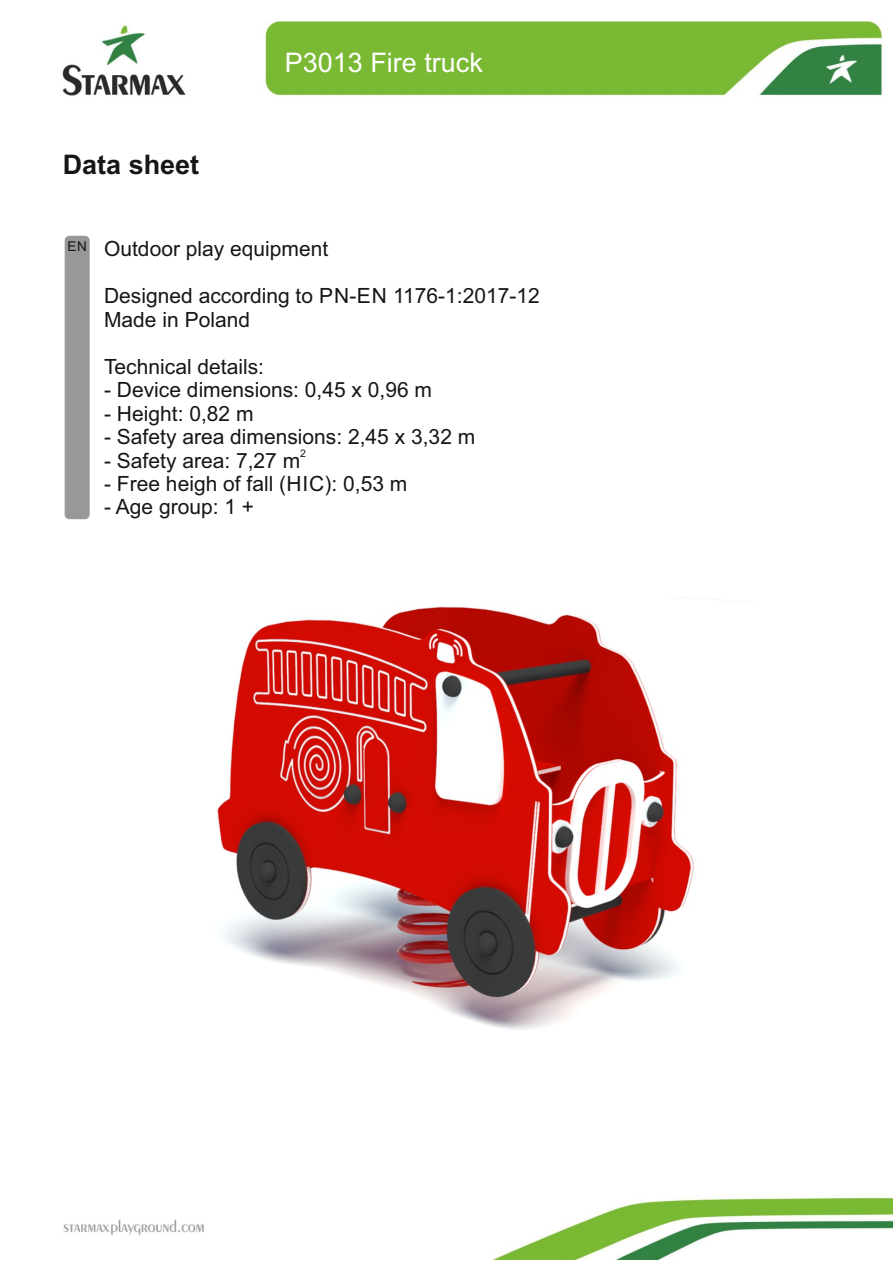
<style>
.page{position:relative;width:893px;height:1263px;background:#fff}
.page>*{position:absolute;margin:0;border:0;box-sizing:border-box;transform-origin:0 0}
.t1{font:27px "Arial";color:#fff}
.t2{font:700 27px "Arial";color:#151616}
.t3{font:21px/23.4px "Arial";color:#151616}
.t4{font:13.5px "Arial";color:#151616}
.t5{font:10.5px "Arial";color:#151616}
</style>
<div class="page">
<img style="left:62px;top:21px;width:821px;height:75px">
<img style="left:63px;top:1196px;width:830px;height:64px">
<div style="left:65px;top:236px;width:25px;height:283px;background:#989898;border:1px solid #989899;border-radius:4px"></div>
<img style="left:217px;top:606px;width:477px;height:424px">
<p class="t2" style="left:63px;top:155px;width:138px">Data sheet</p>
<p class="t1" style="left:285px;top:52px;width:200px">P3013 Fire truck</p>
<p class="t4" style="left:68px;top:241px;width:21px">EN</p>
<p class="t3" style="left:104px;top:239px;width:226px">Outdoor play equipment</p>
<p class="t3" style="left:104px;top:286px;width:437px">Designed according to PN-EN 1176-1:2017-12<br>Made in Poland</p>
<p class="t3" style="left:104px;top:356px;width:161px">Technical details:</p>
<p class="t3" style="left:104px;top:380px;width:329px">- Device dimensions: 0,45 x 0,96 m</p>
<p class="t3" style="left:104px;top:403px;width:151px">- Height: 0,82 m</p>
<p class="t3" style="left:104px;top:427px;width:373px">- Safety area dimensions: 2,45 x 3,32 m</p>
<p class="t5" style="left:300px;top:449px;width:7px">2</p>
<p class="t3" style="left:104px;top:450px;width:198px">- Safety area: 7,27 m</p>
<p class="t3" style="left:104px;top:474px;width:305px">- Free heigh of fall (HIC): 0,53 m</p>
<p class="t3" style="left:104px;top:497px;width:152px">- Age group: 1 +</p>
</div>
